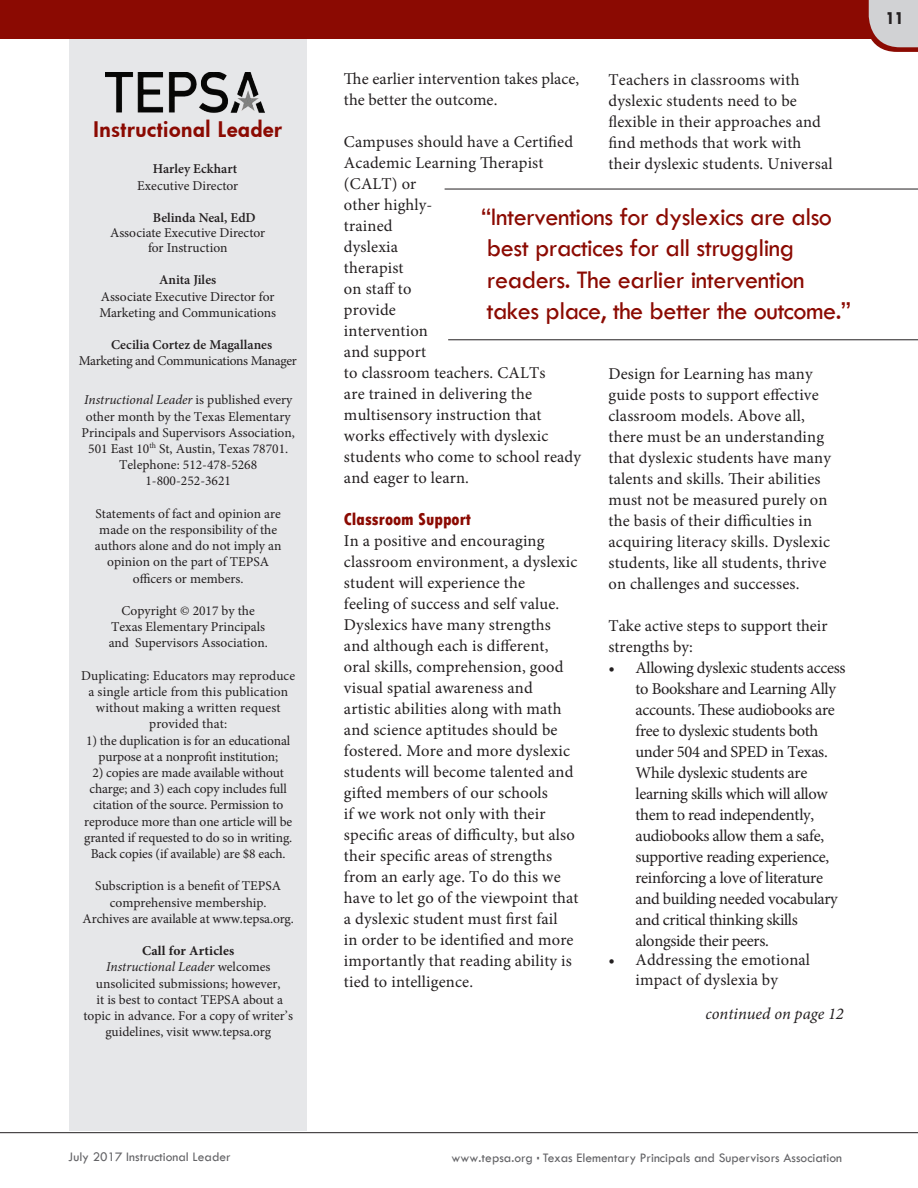
<style>
.page{position:relative;width:918px;height:1188px;background:#fff}
.page>*{position:absolute;margin:0;border:0;box-sizing:border-box;transform-origin:0 0}
.t1{font:26.25px/31.5px "Tw Cen";letter-spacing:-.02em;color:#8b0a02}
.t2{font:800 21px "Futura";letter-spacing:.03em;color:#8b0a02}
.t3{font:800 condensed 18px "Tw Cen";color:#8b0a02}
.t4{font:800 condensed 18px "Tw Cen";color:#231f20}
.t5{font:16.5px/21px "Minion Pro";letter-spacing:.01em;color:#231f20}
.t6{font:16.5px/21px "Minion Pro";letter-spacing:-.02em;color:#231f20}
.t7{font:italic 16.5px "Minion Pro";color:#231f20}
.t8{font:13.5px/16.2px "Minion Pro";color:#231f20;text-align:center}
.t9{font:13.5px "Tw Cen";color:#636366}
.t10{font:600 13.5px "Minion Pro";color:#231f20}
.t11{font:13.5px "Minion Pro";letter-spacing:-.025em;color:#231f20}
.s1{font-style:inherit}
.s2{font-style:italic}
.s3{font-weight:700}
</style>
<div class="page">
<div style="left:69px;top:25px;width:237px;height:1106px;background:#e6e7e9"></div>
<svg style="left:0;top:0;width:918px;height:66px"></svg>
<hr style="left:0;top:1132px;width:918px;height:1px;background:#231f20">
<img style="left:106px;top:72px;width:159px;height:41px">
<hr style="left:448px;top:340px;width:470px;height:1px;background:#231f20">
<hr style="left:445px;top:189px;width:473px;height:1px;background:#231f20">
<p class="t2" style="left:93px;top:116px;width:190px"><span class="s1">I</span>nstructional <span class="s1">L</span>eader</p>
<p class="t10" style="left:153px;top:160px;width:86px">Harley Eckhart</p>
<p class="t8" style="left:137px;top:177px;width:103px">Executive Director</p>
<p class="t10" style="left:153px;top:208px;width:104px">Belinda Neal, EdD</p>
<p class="t8" style="left:110px;top:225px;width:156px;line-height:15px">Associate Executive Director for Instruction</p>
<p class="t10" style="left:159px;top:271px;width:59px">Anita Jiles</p>
<p class="t8" style="left:99px;top:288px;width:178px;text-align:left">Associate Executive Director for<br>Marketing and Communications</p>
<p class="t10" style="left:111px;top:335px;width:163px">Cecilia Cortez de Magallanes</p>
<p class="t11" style="left:79px;top:352px;width:220px">Marketing and Communications Manager</p>
<p class="t8" style="left:82px;top:392px;width:215px"><span class="s2">Instructional Leader</span> is published every other month by the Texas Elementary Principals and Supervisors Association, 501 East 10<sup>th</sup> St, Austin, Texas 78701.<br>Telephone: 512-478-5268<br>1-800-252-3621</p>
<p class="t8" style="left:95px;top:505px;width:188px">Statements of fact and opinion are made on the responsibility of the authors alone and do not imply an opinion on the part of TEPSA officers or members.</p>
<p class="t8" style="left:109px;top:603px;width:161px">Copyright © 2017 by the<br>Texas Elementary Principals and Supervisors Association.</p>
<p class="t8" style="left:81px;top:667px;width:215px">Duplicating: Educators may reproduce a single article from this publication without making a written request provided that:</p>
<p class="t8" style="left:86px;top:732px;width:206px">1) the duplication is for an educational purpose at a nonprofit institution;</p>
<p class="t8" style="left:84px;top:765px;width:210px">2) copies are made available without charge; and 3) each copy includes full citation of the source. Permission to reproduce more than one article will be granted if requested to do so in writing.<br>Back copies (if available) are $8 each.</p>
<p class="t8" style="left:83px;top:878px;width:213px">Subscription is a benefit of TEPSA comprehensive membership.<br>Archives are available at www.tepsa.org.</p>
<p class="t8" style="left:84px;top:943px;width:211px"><span class="s3">Call for Articles<br></span><span class="s2">Instructional Leader</span> welcomes unsolicited submissions; however,<br>it is best to contact TEPSA about a topic in advance. For a copy of writer’s guidelines, visit www.tepsa.org</p>
<p class="t5" style="left:344px;top:68px;width:237px">The earlier intervention takes place, the better the outcome.</p>
<p class="t5" style="left:344px;top:131px;width:239px">Campuses should have a Certified<br>Academic Learning Therapist (CALT) or<br>other highly-<br>trained<br>dyslexia<br>therapist<br>on staff to<br>provide<br>intervention<br>and support<br>to classroom teachers. CALTs<br>are trained in delivering the multisensory instruction that works effectively with dyslexic students who come to school ready and eager to learn.</p>
<p class="t3" style="left:344px;top:509px;width:129px">Classroom Support</p>
<p class="t5" style="left:344px;top:530px;width:236px">In a positive and encouraging classroom environment, a dyslexic student will experience the<br>feeling of success and self value.<br>Dyslexics have many strengths and although each is different, oral skills, comprehension, good visual spatial awareness and artistic abilities along with math and science aptitudes should be fostered. More and more dyslexic students will become talented and gifted members of our schools<br>if we work not only with their specific areas of difficulty, but also their specific areas of strengths from an early age. To do this we have to let go of the viewpoint that a dyslexic student must first fail<br>in order to be identified and more importantly that reading ability is tied to intelligence.</p>
<p class="t5" style="left:609px;top:69px;width:226px">Teachers in classrooms with dyslexic students need to be flexible in their approaches and find methods that work with their dyslexic students. Universal</p>
<h1 class="t1" style="left:481px;top:201px;width:371px">“Interventions for dyslexics are also best practices for all struggling readers. The earlier intervention takes place, the better the outcome.”</h1>
<p class="t5" style="left:609px;top:363px;width:224px">Design for Learning has many guide posts to support effective classroom models. Above all, there must be an understanding that dyslexic students have many talents and skills. Their abilities must not be measured purely on the basis of their difficulties in acquiring literacy skills. Dyslexic students, like all students, thrive on challenges and successes.</p>
<p class="t5" style="left:609px;top:615px;width:221px">Take active steps to support their strengths by:</p>
<p class="t6" style="left:636px;top:657px;width:212px;text-indent:-27px">• Allowing dyslexic students access to Bookshare and Learning Ally accounts. These audiobooks are free to dyslexic students both under 504 and SPED in Texas.<br>While dyslexic students are learning skills which will allow them to read independently, audiobooks allow them a safe, supportive reading experience, reinforcing a love of literature and building needed vocabulary and critical thinking skills alongside their peers.</p>
<p class="t5" style="left:609px;top:950px;width:203px;line-height:19.5px;text-align:center">• Addressing the emotional impact of dyslexia by</p>
<p class="t7" style="left:706px;top:1002px;width:140px">continued on page 12</p>
<p class="t4" style="left:886px;top:8px;width:19px">11</p>
<p class="t9" style="left:68px;top:1148px;width:164px">July 2017 Instructional Leader</p>
<p class="t9" style="left:452px;top:1149px;width:392px">www.tepsa.org Texas Elementary Principals and Supervisors Association</p>
</div>
